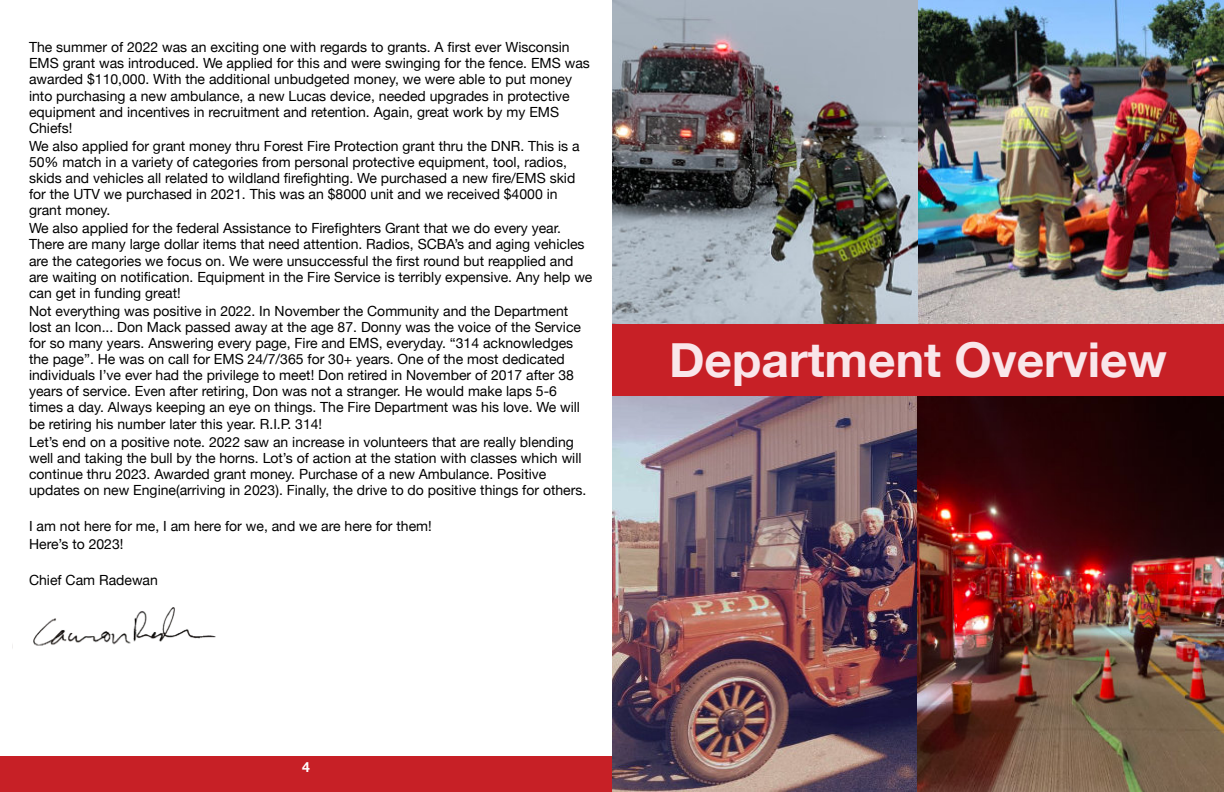
<style>
.page{position:relative;width:1224px;height:792px;background:#fff}
.page>*{position:absolute;margin:0;border:0;box-sizing:border-box;transform-origin:0 0}
.t1{font:700 48px "Helvetica Neue";color:#f9e6ea}
.t2{font:14px/16.1px "Helvetica Neue";color:#000}
.t3{font:700 14px "Helvetica Neue";color:#fffefe}
</style>
<div class="page">
<div style="left:0;top:756px;width:612px;height:36px;background:#c72026"></div>
<div style="left:612px;top:324px;width:612px;height:72px;background:#c72026"></div>
<img style="left:612px;top:0;width:306px;height:324px">
<img style="left:918px;top:0;width:306px;height:324px">
<img style="left:612px;top:396px;width:612px;height:396px">
<img style="left:12px;top:608px;width:204px;height:40px">
<p class="t2" style="left:29px;top:39px;width:562px">The summer of 2022 was an exciting one with regards to grants. A first ever Wisconsin EMS grant was introduced. We applied for this and were swinging for the fence. EMS was awarded $110,000. With the additional unbudgeted money, we were able to put money into purchasing a new ambulance, a new Lucas device, needed upgrades in protective equipment and incentives in recruitment and retention. Again, great work by my EMS Chiefs!</p>
<p class="t2" style="left:29px;top:138px;width:552px">We also applied for grant money thru Forest Fire Protection grant thru the DNR. This is a 50% match in a variety of categories from personal protective equipment, tool, radios, skids and vehicles all related to wildland firefighting. We purchased a new fire/EMS skid for the UTV we purchased in 2021. This was an $8000 unit and we received $4000 in grant money.</p>
<p class="t2" style="left:29px;top:220px;width:565px">We also applied for the federal Assistance to Firefighters Grant that we do every year.<br>There are many large dollar items that need attention. Radios, SCBA’s and aging vehicles are the categories we focus on. We were unsuccessful the first round but reapplied and are waiting on notification. Equipment in the Fire Service is terribly expensive. Any help we can get in funding great!</p>
<p class="t2" style="left:29px;top:303px;width:554px">Not everything was positive in 2022. In November the Community and the Department lost an Icon... Don Mack passed away at the age 87. Donny was the voice of the Service for so many years. Answering every page, Fire and EMS, everyday. “314 acknowledges the page”. He was on call for EMS 24/7/365 for 30+ years. One of the most dedicated individuals I’ve ever had the privilege to meet! Don retired in November of 2017 after 38 years of service. Even after retiring, Don was not a stranger. He would make laps 5-6 times a day. Always keeping an eye on things. The Fire Department was his love. We will be retiring his number later this year. R.I.P. 314!</p>
<p class="t2" style="left:29px;top:433px;width:559px">Let’s end on a positive note. 2022 saw an increase in volunteers that are really blending well and taking the bull by the horns. Lot’s of action at the station with classes which will continue thru 2023. Awarded grant money. Purchase of a new Ambulance. Positive updates on new Engine(arriving in 2023). Finally, the drive to do positive things for others.</p>
<p class="t2" style="left:29px;top:517px;width:404px;line-height:18.1px">I am not here for me, I am here for we, and we are here for them!<br>Here’s to 2023!</p>
<p class="t2" style="left:29px;top:572px;width:130px">Chief Cam Radewan</p>
<p class="t3" style="left:302px;top:759px;width:9px">4</p>
<h1 class="t1" style="left:669px;top:330px;width:499px">Department Overview</h1>
</div>
